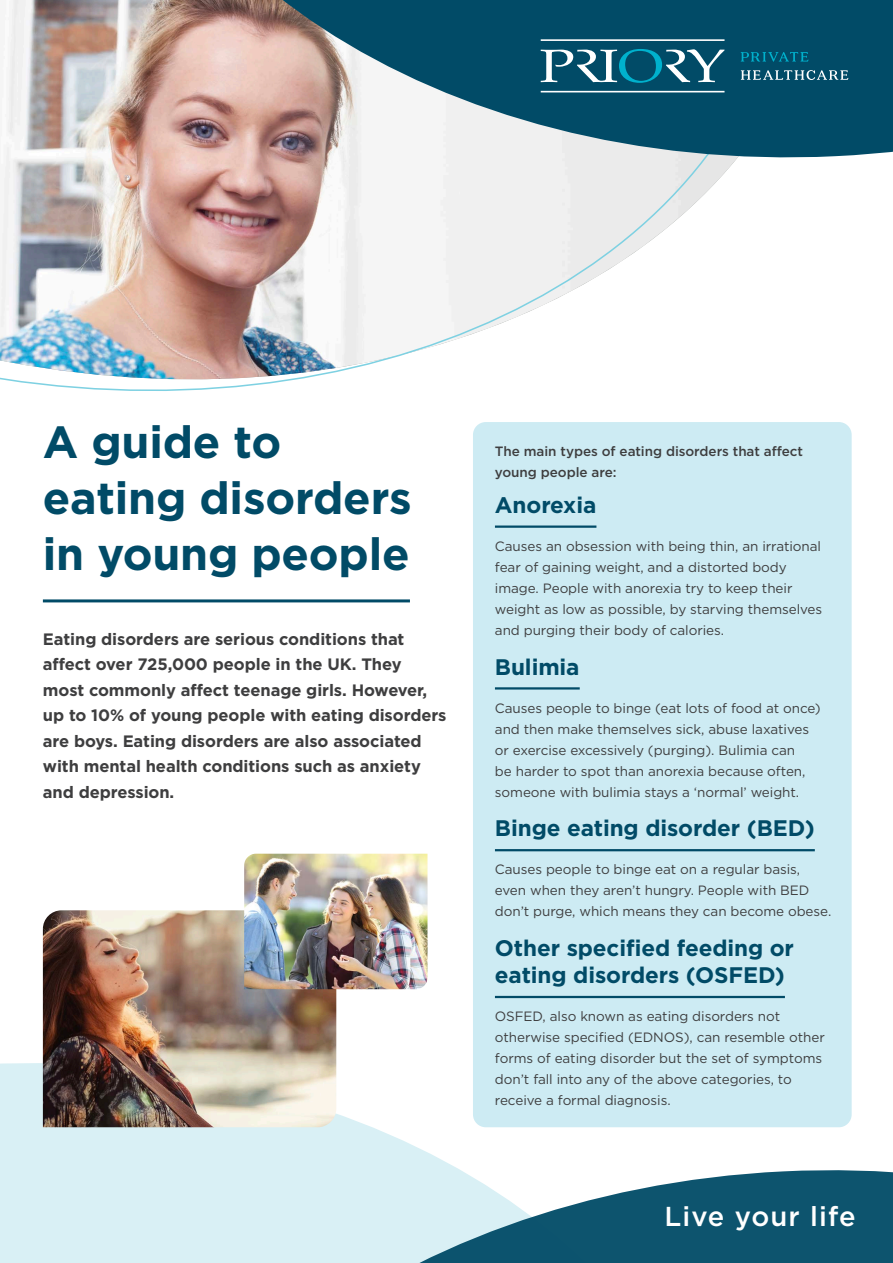
<style>
.page{position:relative;width:893px;height:1263px;background:#fff}
.page>*{position:absolute;margin:0;border:0;box-sizing:border-box;transform-origin:0 0}
.t1{font:700 45px/55.8px "Gotham";letter-spacing:-.005em;color:#014b67}
.t2{font:500 27.3px "Gotham";letter-spacing:.04em;color:#fff}
.t3{font:700 22.5px/27px "Gotham";letter-spacing:-.005em;color:#014b67}
.t4{font:700 16.5px/25.5px "Gotham";letter-spacing:-.005em;color:#3e3e3f}
.t5{font:13.5px/21px "Gotham";letter-spacing:-.005em;color:#3e3e3f}
.t6{font:500 13.5px/21px "Gotham";letter-spacing:-.005em;color:#3e3e3f}
</style>
<div class="page">
<svg style="left:0;top:1045px;width:738px;height:218px;fill:#d9f0f5"></svg>
<svg style="left:79px;top:1152px;width:814px;height:111px;fill:#d9f0f5"></svg>
<div style="left:473px;top:422px;width:379px;height:705px;background:#cdebf3;border-radius:13px"></div>
<hr style="left:495px;top:525px;width:101px;height:3px;background:#014b67">
<hr style="left:495px;top:687px;width:85px;height:2px;background:#014b67">
<hr style="left:495px;top:849px;width:320px;height:2px;background:#014b67">
<hr style="left:495px;top:996px;width:290px;height:2px;background:#014b67">
<img style="left:0;top:0;width:723px;height:433px">
<img style="left:43px;top:910px;width:293px;height:217px">
<img style="left:244px;top:854px;width:183px;height:135px">
<hr style="left:43px;top:599px;width:367px;height:3px;background:#014b67">
<svg style="left:81px;top:0;width:812px;height:175px"></svg>
<svg style="left:741px;top:52px;width:68px;height:10px"></svg>
<svg style="left:541px;top:39px;width:183px;height:53px;background:#2f7087"></svg>
<svg style="left:741px;top:70px;width:107px;height:10px"></svg>
<p class="t1" style="left:43px;top:414px;width:370px">A guide to eating disorders in young people</p>
<p class="t4" style="left:43px;top:626px;width:405px">Eating disorders are serious conditions that affect over 725,000 people in the UK. They most commonly affect teenage girls. However, up to 10% of young people with eating disorders are boys. Eating disorders are also associated with mental health conditions such as anxiety and depression.</p>
<p class="t6" style="left:495px;top:441px;width:310px">The main types of eating disorders that affect young people are:</p>
<p class="t3" style="left:495px;top:491px;width:103px">Anorexia</p>
<p class="t5" style="left:495px;top:535px;width:329px">Causes an obsession with being thin, an irrational fear of gaining weight, and a distorted body image. People with anorexia try to keep their weight as low as possible, by starving themselves and purging their body of calories.</p>
<p class="t3" style="left:495px;top:653px;width:86px">Bulimia</p>
<p class="t5" style="left:495px;top:697px;width:327px">Causes people to binge (eat lots of food at once) and then make themselves sick, abuse laxatives or exercise excessively (purging). Bulimia can<br>be harder to spot than anorexia because often, someone with bulimia stays a ‘normal’ weight.</p>
<p class="t3" style="left:495px;top:815px;width:321px">Binge eating disorder (BED)</p>
<p class="t5" style="left:495px;top:859px;width:338px">Causes people to binge eat on a regular basis, even when they aren’t hungry. People with BED don’t purge, which means they can become obese.</p>
<p class="t3" style="left:495px;top:934px;width:301px">Other specified feeding or eating disorders (OSFED)</p>
<p class="t5" style="left:495px;top:1005px;width:331px">OSFED, also known as eating disorders not otherwise specified (EDNOS), can resemble other forms of eating disorder but the set of symptoms don’t fall into any of the above categories, to receive a formal diagnosis.</p>
<p class="t2" style="left:664px;top:1198px;width:193px">Live your life</p>
</div>
